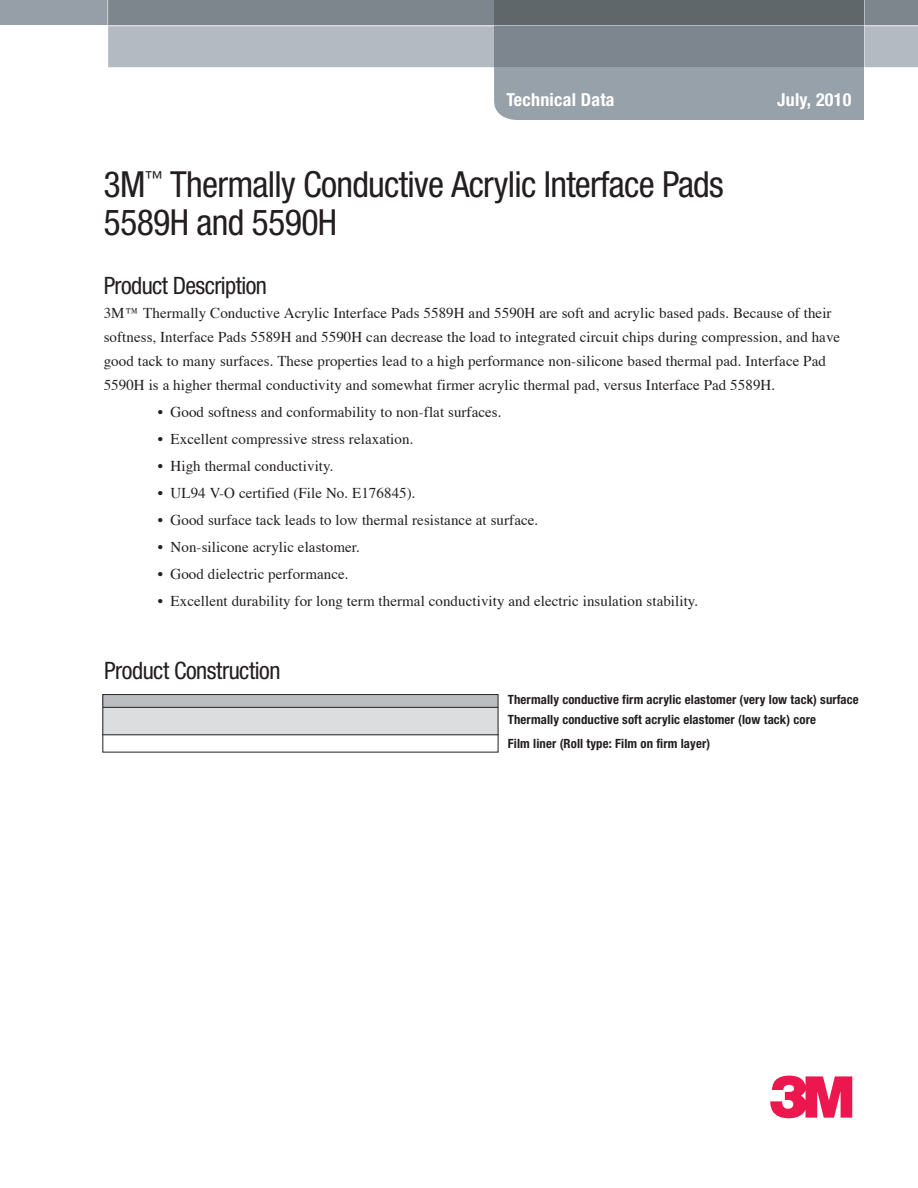
<style>
.page{position:relative;width:918px;height:1188px;background:#fff}
.page>*{position:absolute;margin:0;border:0;box-sizing:border-box;transform-origin:0 0}
.t1{font:60px "Logo 3 M Font";color:#ed174f}
.t2{font:condensed 36px/37.5px "Helvetica Neue";letter-spacing:-.02em;color:#231f20}
.t3{font:condensed 24px "Helvetica Neue";letter-spacing:-.02em;color:#231f20}
.t4{font:700 condensed 18px "Helvetica Neue";letter-spacing:.015em;color:#fff}
.t5{font:15px/24px "Times";letter-spacing:.005em;color:#231f20}
.t6{font:700 condensed 12.75px/20px "Helvetica Neue";letter-spacing:.01em;color:#231f20}
</style>
<div class="page">
<div style="left:103px;top:695px;width:395px;height:12px;background:#bbbdc0"></div>
<div style="left:103px;top:707px;width:395px;height:28px;background:#dcddde"></div>
<div style="left:102px;top:694px;width:396px;height:59px;border:1px solid #231f20"></div>
<div style="left:494px;top:67px;width:370px;height:53px;background:#97a1aa"></div>
<svg style="left:0;top:0;width:918px;height:67px;background:#949ba2"></svg>
<hr style="left:102px;top:734px;width:396px;height:1px;background:#231f20">
<hr style="left:103px;top:707px;width:395px;height:1px;background:#231f20">
<p class="t4" style="left:506px;top:93px;width:110px">Technical Data</p>
<p class="t4" style="left:777px;top:93px;width:76px">July, 2010</p>
<h2 class="t2" style="left:104px;top:169px;width:622px">3M<sup>™</sup> Thermally Conductive Acrylic Interface Pads<br>5589H and 5590H</h2>
<h3 class="t3" style="left:104px;top:277px;width:165px">Product Description</h3>
<p class="t5" style="left:104px;top:302px;width:738px">3M™ Thermally Conductive Acrylic Interface Pads 5589H and 5590H are soft and acrylic based pads. Because of their softness, Interface Pads 5589H and 5590H can decrease the load to integrated circuit chips during compression, and have good tack to many surfaces. These properties lead to a high performance non-silicone based thermal pad. Interface Pad 5590H is a higher thermal conductivity and somewhat firmer acrylic thermal pad, versus Interface Pad 5589H.</p>
<p class="t5" style="left:158px;top:401px;width:345px">• Good softness and conformability to non-flat surfaces.</p>
<p class="t5" style="left:158px;top:428px;width:257px">• Excellent compressive stress relaxation.</p>
<p class="t5" style="left:158px;top:455px;width:177px">• High thermal conductivity.</p>
<p class="t5" style="left:158px;top:482px;width:260px">• UL94 V-O certified (File No. E176845).</p>
<p class="t5" style="left:158px;top:509px;width:382px">• Good surface tack leads to low thermal resistance at surface.</p>
<p class="t5" style="left:158px;top:536px;width:204px">• Non-silicone acrylic elastomer.</p>
<p class="t5" style="left:158px;top:563px;width:192px">• Good dielectric performance.</p>
<p class="t5" style="left:158px;top:590px;width:542px">• Excellent durability for long term thermal conductivity and electric insulation stability.</p>
<h3 class="t3" style="left:104px;top:662px;width:178px">Product Construction</h3>
<p class="t6" style="left:508px;top:691px;width:352px">Thermally conductive firm acrylic elastomer (very low tack) surface<br>Thermally conductive soft acrylic elastomer (low tack) core</p>
<p class="t6" style="left:508px;top:734px;width:204px">Film liner (Roll type: Film on firm layer)</p>
<h1 class="t1" style="left:770px;top:1068px;width:97px">3</h1>
</div>
